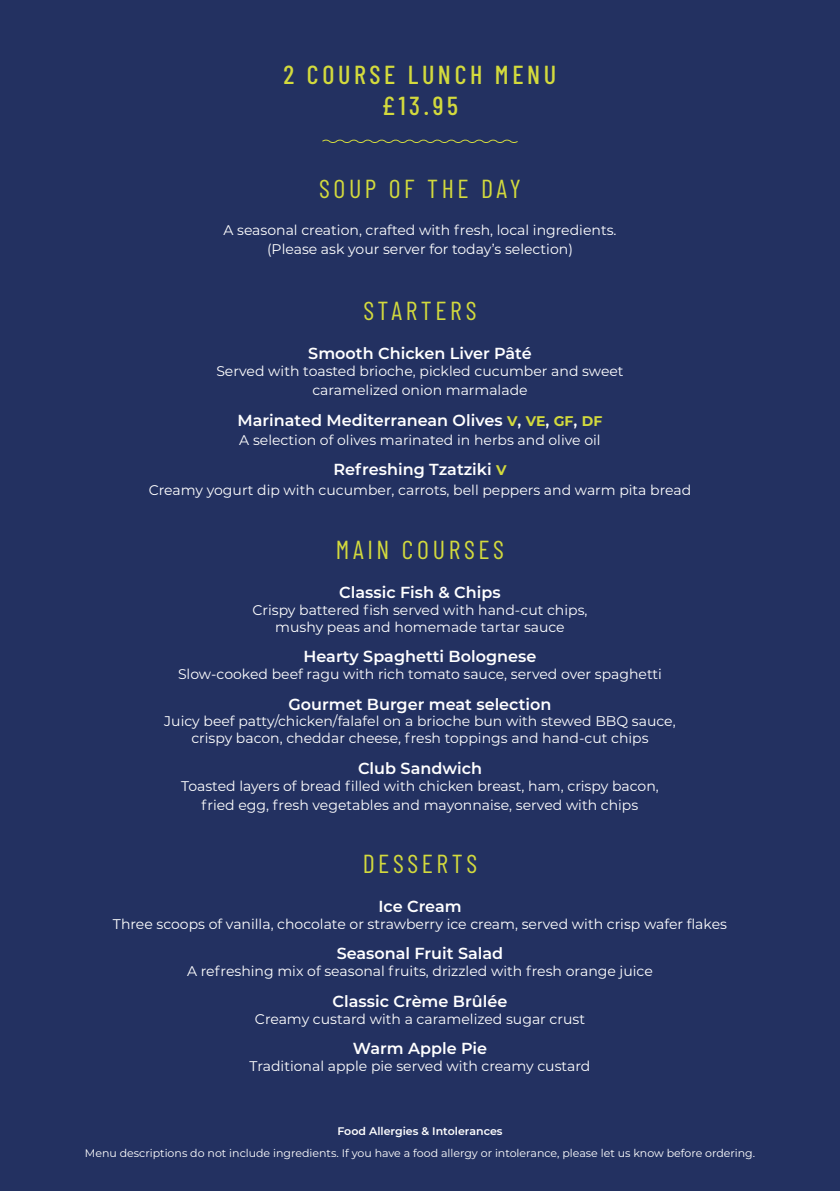
<style>
.page{position:relative;width:840px;height:1191px;background:#fff}
.page>*{position:absolute;margin:0;border:0;box-sizing:border-box;transform-origin:0 0}
.t1{font:26px "Barlow Condensed";letter-spacing:.14em;color:#d3da3d}
.t2{font:500 26px/31.2px "Barlow Condensed";letter-spacing:.14em;color:#d3da3d;text-align:center}
.t3{font:600 16px "Montserrat";color:#fff}
.t4{font:14px/19.2px "Montserrat";color:#fff;text-align:center}
.t5{font:11px "Montserrat";color:#fff}
.t6{font:600 11px "Montserrat";color:#fff}
.s1{font-weight:700;font-size:14px;color:#d3da3d}
</style>
<div class="page">
<div style="left:0;top:0;width:839px;height:1191px;background:#233161"></div>
<svg style="left:322px;top:139px;width:196px;height:4px"></svg>
<h1 class="t2" style="left:283px;top:57px;width:274px">2 COURSE LUNCH MENU £13.95</h1>
<h1 class="t1" style="left:319px;top:170px;width:203px">SOUP OF THE DAY</h1>
<p class="t4" style="left:223px;top:220px;width:394px">A seasonal creation, crafted with fresh, local ingredients. (Please ask your server for today’s selection)</p>
<h1 class="t1" style="left:363px;top:292px;width:114px">STARTERS</h1>
<p class="t3" style="left:308px;top:342px;width:225px">Smooth Chicken Liver Pâté</p>
<p class="t4" style="left:216px;top:361px;width:408px">Served with toasted brioche, pickled cucumber and sweet caramelized onion marmalade</p>
<p class="t3" style="left:237px;top:409px;width:366px">Marinated Mediterranean Olives <span class="s1">V</span>, <span class="s1">VE</span>, <span class="s1">GF</span>, <span class="s1">DF</span></p>
<p class="t4" style="left:239px;top:430px;width:362px">A selection of olives marinated in herbs and olive oil</p>
<p class="t3" style="left:333px;top:458px;width:174px">Refreshing Tzatziki <span class="s1">V</span></p>
<p class="t4" style="left:149px;top:479px;width:543px">Creamy yogurt dip with cucumber, carrots, bell peppers and warm pita bread</p>
<h1 class="t1" style="left:336px;top:531px;width:169px">MAIN COURSES</h1>
<p class="t3" style="left:339px;top:581px;width:163px">Classic Fish &amp; Chips</p>
<p class="t4" style="left:252px;top:601px;width:336px;line-height:16.8px">Crispy battered fish served with hand-cut chips, mushy peas and homemade tartar sauce</p>
<p class="t3" style="left:303px;top:645px;width:234px">Hearty Spaghetti Bolognese</p>
<p class="t4" style="left:178px;top:664px;width:485px">Slow-cooked beef ragu with rich tomato sauce, served over spaghetti</p>
<p class="t3" style="left:288px;top:692px;width:264px">Gourmet Burger meat selection</p>
<p class="t4" style="left:164px;top:712px;width:512px;line-height:16.8px">Juicy beef patty/chicken/falafel on a brioche bun with stewed BBQ sauce, crispy bacon, cheddar cheese, fresh toppings and hand-cut chips</p>
<p class="t3" style="left:358px;top:756px;width:125px">Club Sandwich</p>
<p class="t4" style="left:181px;top:775px;width:479px">Toasted layers of bread filled with chicken breast, ham, crispy bacon, fried egg, fresh vegetables and mayonnaise, served with chips</p>
<h1 class="t1" style="left:362px;top:845px;width:116px">DESSERTS</h1>
<p class="t3" style="left:378px;top:895px;width:85px">Ice Cream</p>
<p class="t4" style="left:113px;top:914px;width:615px">Three scoops of vanilla, chocolate or strawberry ice cream, served with crisp wafer flakes</p>
<p class="t3" style="left:336px;top:942px;width:168px">Seasonal Fruit Salad</p>
<p class="t4" style="left:187px;top:961px;width:467px">A refreshing mix of seasonal fruits, drizzled with fresh orange juice</p>
<p class="t3" style="left:332px;top:989px;width:176px">Classic Crème Brûlée</p>
<p class="t4" style="left:255px;top:1008px;width:331px">Creamy custard with a caramelized sugar crust</p>
<p class="t3" style="left:353px;top:1037px;width:135px">Warm Apple Pie</p>
<p class="t4" style="left:249px;top:1056px;width:342px">Traditional apple pie served with creamy custard</p>
<p class="t6" style="left:337px;top:1123px;width:166px">Food Allergies &amp; Intolerances</p>
<p class="t5" style="left:85px;top:1145px;width:671px">Menu descriptions do not include ingredients. If you have a food allergy or intolerance, please let us know before ordering.</p>
</div>
